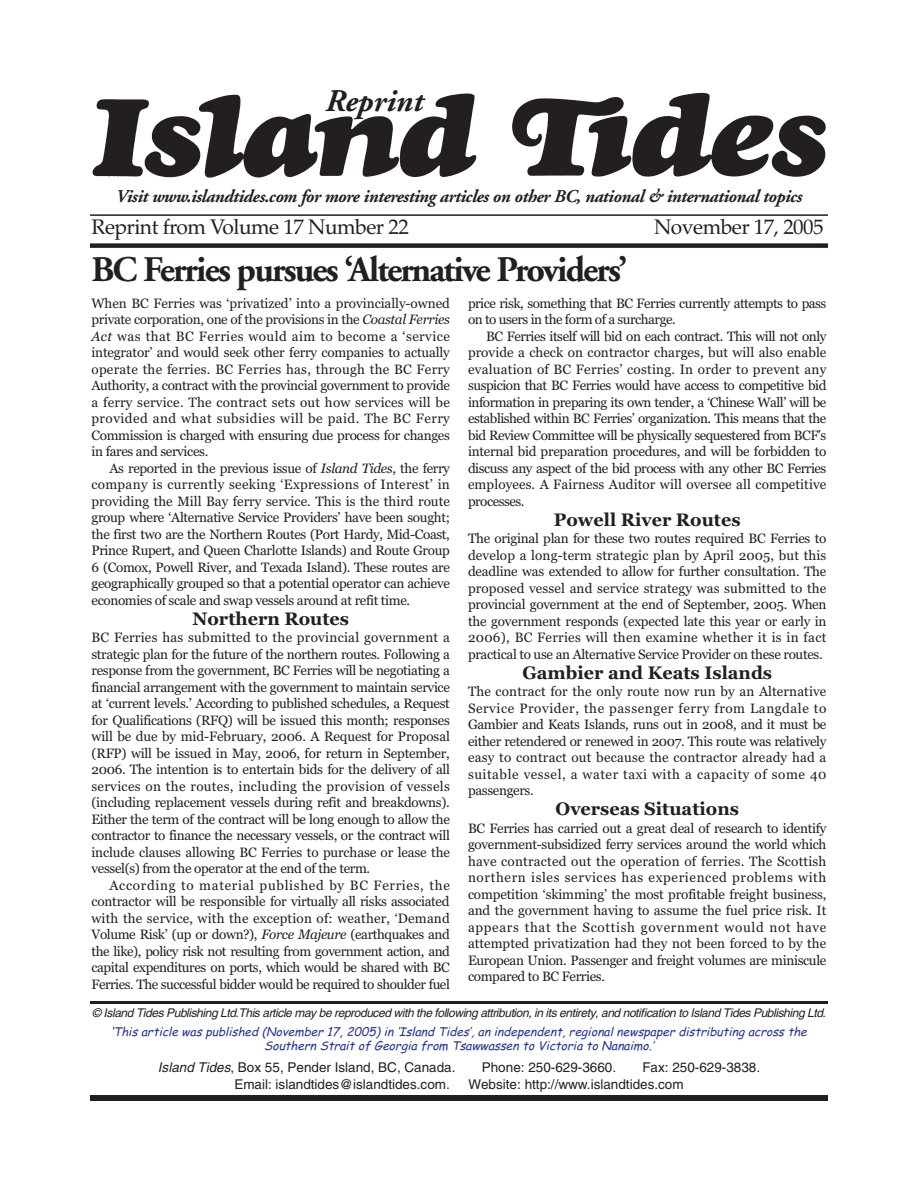
<style>
.page{position:relative;width:918px;height:1188px;background:#fff}
.page>*{position:absolute;margin:0;border:0;box-sizing:border-box;transform-origin:0 0}
.t1{font:700 36px "Adobe Garamond";letter-spacing:-.05em;color:#231f20}
.t2{font:italic 700 31.5px "Adobe Garamond";color:#231f20}
.t3{font:21px "Palatino";letter-spacing:-.025em;color:#231f20}
.t4{font:italic 700 18px "Adobe Garamond";letter-spacing:-.025em;color:#231f20}
.t5{font:700 18px "Georgia";color:#231f20}
.t6{font:13.5px/16.5px "Georgia";letter-spacing:-.025em;color:#231f20;text-align:justify}
.t7{font:13.5px "Helvetica";color:#231f20}
.t8{font:italic 12px/14.5px "Comic Sans MS";color:#293795;text-align:center}
.t9{font:italic 12px "Helvetica";letter-spacing:-.035em;color:#231f20}
.s1{font-style:italic}
.s2{color:#231f20}
</style>
<div class="page">
<hr style="left:90px;top:214px;width:738px;height:2px;background:#231f20">
<div style="left:90px;top:243px;width:738px;height:5px;background:#231f20"></div>
<img style="left:92px;top:92px;width:734px;height:86px">
<hr style="left:90px;top:1001px;width:738px;height:3px;background:#231f20">
<div style="left:90px;top:1095px;width:738px;height:6px;background:#231f20"></div>
<h2 class="t2" style="left:326px;top:89px;width:99px">Reprint</h2>
<h3 class="t4" style="left:116px;top:189px;width:688px">Visit www.islandtides.com for more interesting articles on other BC, national &amp; international topics</h3>
<h3 class="t3" style="left:92px;top:214px;width:319px">Reprint from Volume 17 Number 22</h3>
<h3 class="t3" style="left:654px;top:214px;width:171px">November 17, 2005</h3>
<h1 class="t1" style="left:92px;top:256px;width:537px">BC Ferries pursues ‘Alternative Providers’</h1>
<p class="t6" style="left:91px;top:295px;width:360px">When BC Ferries was ‘privatized’ into a provincially-owned private corporation, one of the provisions in the <span class="s1">Coastal Ferries Act</span> was that BC Ferries would aim to become a ‘service integrator’ and would seek other ferry companies to actually operate the ferries. BC Ferries has, through the BC Ferry Authority, a contract with the provincial government to provide a ferry service. The contract sets out how services will be provided and what subsidies will be paid. The BC Ferry Commission is charged with ensuring due process for changes in fares and services.</p>
<p class="t6" style="left:92px;top:460px;width:360px;text-indent:18px">As reported in the previous issue of <span class="s1">Island Tides</span>, the ferry company is currently seeking ‘Expressions of Interest’ in providing the Mill Bay ferry service. This is the third route group where ‘Alternative Service Providers’ have been sought; the first two are the Northern Routes (Port Hardy, Mid-Coast, Prince Rupert, and Queen Charlotte Islands) and Route Group 6 (Comox, Powell River, and Texada Island). These routes are geographically grouped so that a potential operator can achieve economies of scale and swap vessels around at refit time.</p>
<h3 class="t5" style="left:192px;top:608px;width:158px">Northern Routes</h3>
<p class="t6" style="left:92px;top:629px;width:360px">BC Ferries has submitted to the provincial government a strategic plan for the future of the northern routes. Following a response from the government, BC Ferries will be negotiating a financial arrangement with the government to maintain service at ‘current levels.’ According to published schedules, a Request for Qualifications (RFQ) will be issued this month; responses will be due by mid-February, 2006. A Request for Proposal (RFP) will be issued in May, 2006, for return in September, 2006. The intention is to entertain bids for the delivery of all services on the routes, including the provision of vessels (including replacement vessels during refit and breakdowns).<br>Either the term of the contract will be long enough to allow the contractor to finance the necessary vessels, or the contract will include clauses allowing BC Ferries to purchase or lease the vessel(s) from the operator at the end of the term.</p>
<p class="t6" style="left:92px;top:877px;width:360px;text-indent:18px">According to material published by BC Ferries, the contractor will be responsible for virtually all risks associated with the service, with the exception of: weather, ‘Demand Volume Risk’ (up or down?), <span class="s1">Force Majeure</span> (earthquakes and the like), policy risk not resulting from government action, and capital expenditures on ports, which would be shared with BC Ferries. The successful bidder would be required to shoulder fuel</p>
<p class="t6" style="left:468px;top:295px;width:360px">price risk, something that BC Ferries currently attempts to pass on to users in the form of a surcharge.</p>
<p class="t6" style="left:468px;top:328px;width:360px;text-indent:18px">BC Ferries itself will bid on each contract. This will not only provide a check on contractor charges, but will also enable evaluation of BC Ferries’ costing. In order to prevent any suspicion that BC Ferries would have access to competitive bid information in preparing its own tender, a ‘Chinese Wall’ will be established within BC Ferries’ organization. This means that the bid Review Committee will be physically sequestered from BCF’s internal bid preparation procedures, and will be forbidden to discuss any aspect of the bid process with any other BC Ferries employees. A Fairness Auditor will oversee all competitive processes.</p>
<h3 class="t5" style="left:554px;top:509px;width:188px">Powell River Routes</h3>
<p class="t6" style="left:468px;top:530px;width:360px">The original plan for these two routes required BC Ferries to develop a long-term strategic plan by April 2005, but this deadline was extended to allow for further consultation. The proposed vessel and service strategy was submitted to the provincial government at the end of September, 2005. When the government responds (expected late this year or early in 2006), BC Ferries will then examine whether it is in fact practical to use an Alternative Service Provider on these routes.</p>
<h3 class="t5" style="left:522px;top:662px;width:251px">Gambier and Keats Islands</h3>
<p class="t6" style="left:468px;top:683px;width:360px">The contract for the only route now run by an Alternative Service Provider, the passenger ferry from Langdale to Gambier and Keats Islands, runs out in 2008, and it must be either retendered or renewed in 2007. This route was relatively easy to contract out because the contractor already had a suitable vessel, a water taxi with a capacity of some 40 passengers.</p>
<h3 class="t5" style="left:556px;top:798px;width:185px">Overseas Situations</h3>
<p class="t6" style="left:468px;top:820px;width:360px">BC Ferries has carried out a great deal of research to identify government-subsidized ferry services around the world which have contracted out the operation of ferries. The Scottish northern isles services has experienced problems with competition ‘skimming’ the most profitable freight business, and the government having to assume the fuel price risk. It appears that the Scottish government would not have attempted privatization had they not been forced to by the European Union. Passenger and freight volumes are miniscule compared to BC Ferries.</p>
<p class="t9" style="left:92px;top:1008px;width:735px">© Island Tides Publishing Ltd.This article may be reproduced with the following attribution, in its entirety, and notification to Island Tides Publishing Ltd.</p>
<p class="t8" style="left:111px;top:1024px;width:701px"><span class="s2">‘</span>Thisarticlewaspublished (November17,2005)in‘Island Tides’,anindependent,regionalnewspaperdistributingacrossthe<br>SouthernStraitofGeorgiafrom TsawwassentoVictoriatoNanaimo.’</p>
<p class="t7" style="left:158px;top:1063px;width:299px"><span class="s1">Island Tides</span>, Box 55, Pender Island, BC, Canada.</p>
<p class="t7" style="left:482px;top:1063px;width:136px">Phone: 250-629-3660.</p>
<p class="t7" style="left:642px;top:1063px;width:119px">Fax: 250-629-3838.</p>
<p class="t7" style="left:234px;top:1079px;width:217px">Email: islandtides@islandtides.com.</p>
<p class="t7" style="left:469px;top:1079px;width:217px">Website: http://www.islandtides.com</p>
</div>
